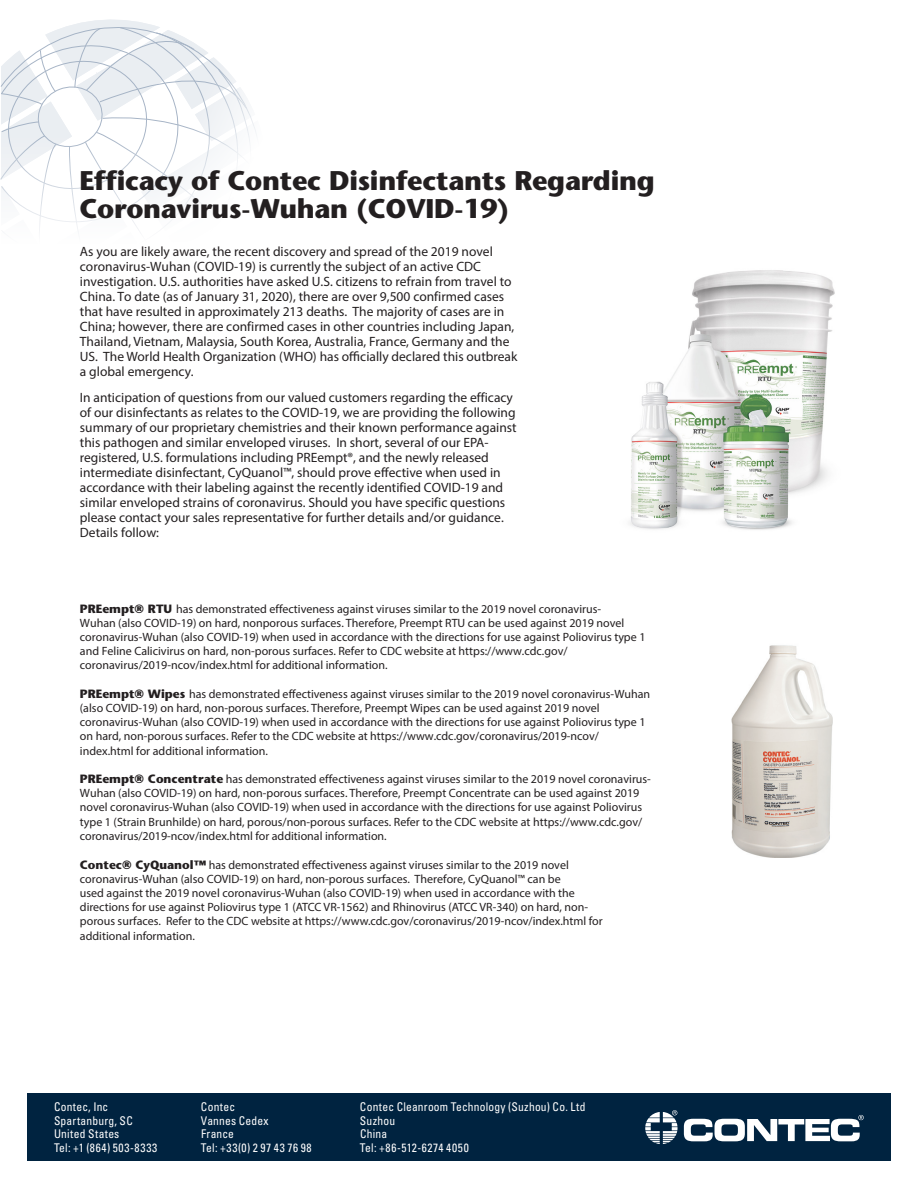
<style>
.page{position:relative;width:918px;height:1188px;background:#fff}
.page>*{position:absolute;margin:0;border:0;box-sizing:border-box;transform-origin:0 0}
.t1{font:700 27px/27.8px "Stone Sans";letter-spacing:-.01em;color:#231f20}
.t2{font:13.5px/15px "Myriad Pro";color:#231f20}
.t3{font:12px/14.1px "Myriad Pro";color:#231f20}
.t4{font:condensed 12px "Univers LT Std";letter-spacing:.02em;color:#fff;scale:.96 1}
.t5{font:condensed 12px "Univers LT Std";letter-spacing:.05em;color:#fff;scale:.96 1}
.t6{font:condensed 12px "Univers LT Std";letter-spacing:.065em;color:#fff;scale:.96 1}
.t7{font:condensed 12px "Univers LT Std";letter-spacing:.055em;color:#fff;scale:.96 1}
.s1{font-family:"Stone Sans";font-weight:700}
</style>
<div class="page">
<svg style="left:0;top:19px;width:256px;height:212px"></svg>
<div style="left:27px;top:1093px;width:864px;height:68px;background:#002340"></div>
<svg style="left:684px;top:1115px;width:180px;height:26px"></svg>
<svg style="left:645px;top:1110px;width:33px;height:34px"></svg>
<img style="left:731px;top:645px;width:102px;height:213px">
<img style="left:630px;top:270px;width:205px;height:260px">
<p class="t1" style="left:80px;top:167px;width:577px">Efficacy of Contec Disinfectants Regarding<br>Coronavirus-Wuhan (COVID-19)</p>
<p class="t2" style="left:80px;top:244px;width:439px">As you are likely aware, the recent discovery and spread of the 2019 novel coronavirus-Wuhan (COVID-19) is currently the subject of an active CDC investigation. U.S. authorities have asked U.S. citizens to refrain from travel to China. To date (as of January 31, 2020), there are over 9,500 confirmed cases that have resulted in approximately 213 deaths. The majority of cases are in China; however, there are confirmed cases in other countries including Japan, Thailand, Vietnam, Malaysia, South Korea, Australia, France, Germany and the US. The World Health Organization (WHO) has officially declared this outbreak a global emergency.</p>
<p class="t2" style="left:80px;top:390px;width:438px">In anticipation of questions from our valued customers regarding the efficacy of our disinfectants as relates to the COVID-19, we are providing the following summary of our proprietary chemistries and their known performance against this pathogen and similar enveloped viruses. In short, several of our EPA&shy;registered, U.S. formulations including PREempt®, and the newly released intermediate disinfectant, CyQuanol™, should prove effective when used in accordance with their labeling against the recently identified COVID-19 and similar enveloped strains of coronavirus. Should you have specific questions please contact your sales representative for further details and/or guidance.<br>Details follow:</p>
<p class="t3" style="left:80px;top:601px;width:567px"><span class="s1">PREempt® RTU</span> has demonstrated effectiveness against viruses similar to the 2019 novel coronavirus-<br>Wuhan (also COVID-19) on hard, nonporous surfaces. Therefore, Preempt RTU can be used against 2019 novel coronavirus-Wuhan (also COVID-19) when used in accordance with the directions for use against Poliovirus type 1 and Feline Calicivirus on hard, non-porous surfaces. Refer to CDC website at https://www.cdc.gov/ coronavirus/2019-ncov/index.html for additional information.</p>
<p class="t3" style="left:80px;top:687px;width:572px"><span class="s1">PREempt® Wipes</span> has demonstrated effectiveness against viruses similar to the 2019 novel coronavirus-Wuhan (also COVID-19) on hard, non-porous surfaces. Therefore, Preempt Wipes can be used against 2019 novel coronavirus-Wuhan (also COVID-19) when used in accordance with the directions for use against Poliovirus type 1 on hard, non-porous surfaces. Refer to the CDC website at https://www.cdc.gov/coronavirus/2019-ncov/ index.html for additional information.</p>
<p class="t3" style="left:80px;top:772px;width:573px"><span class="s1">PREempt® Concentrate</span> has demonstrated effectiveness against viruses similar to the 2019 novel coronavirus-Wuhan (also COVID-19) on hard, non-porous surfaces. Therefore, Preempt Concentrate can be used against 2019 novel coronavirus-Wuhan (also COVID-19) when used in accordance with the directions for use against Poliovirus type 1 (Strain Brunhilde) on hard, porous/non-porous surfaces. Refer to the CDC website at https://www.cdc.gov/ coronavirus/2019-ncov/index.html for additional information.</p>
<p class="t3" style="left:80px;top:857px;width:524px"><span class="s1">Contec® CyQuanol™</span> has demonstrated effectiveness against viruses similar to the 2019 novel coronavirus-Wuhan (also COVID-19) on hard, non-porous surfaces. Therefore, CyQuanol™ can be<br>used against the 2019 novel coronavirus-Wuhan (also COVID-19) when used in accordance with the directions for use against Poliovirus type 1 (ATCC VR-1562) and Rhinovirus (ATCC VR-340) on hard, non&shy;porous surfaces. Refer to the CDC website at https://www.cdc.gov/coronavirus/2019-ncov/index.html for additional information.</p>
<p class="t4" style="left:54px;top:1100px;width:58px">Contec, Inc</p>
<p class="t4" style="left:201px;top:1100px;width:37px">Contec</p>
<p class="t4" style="left:360px;top:1100px;width:236px">Contec Cleanroom Technology (Suzhou) Co. Ltd</p>
<p class="t4" style="left:54px;top:1113px;width:84px">Spartanburg, SC</p>
<p class="t4" style="left:201px;top:1113px;width:72px">Vannes Cedex</p>
<p class="t4" style="left:360px;top:1113px;width:38px">Suzhou</p>
<p class="t4" style="left:54px;top:1127px;width:70px">United States</p>
<p class="t4" style="left:201px;top:1127px;width:36px">France</p>
<p class="t4" style="left:360px;top:1127px;width:30px">China</p>
<p class="t6" style="left:54px;top:1140px;width:109px">Tel: +1 (864) 503-8333</p>
<p class="t7" style="left:201px;top:1140px;width:117px">Tel: +33(0) 2 97 43 76 98</p>
<p class="t5" style="left:360px;top:1140px;width:115px">Tel: +86-512-6274 4050</p>
</div>
